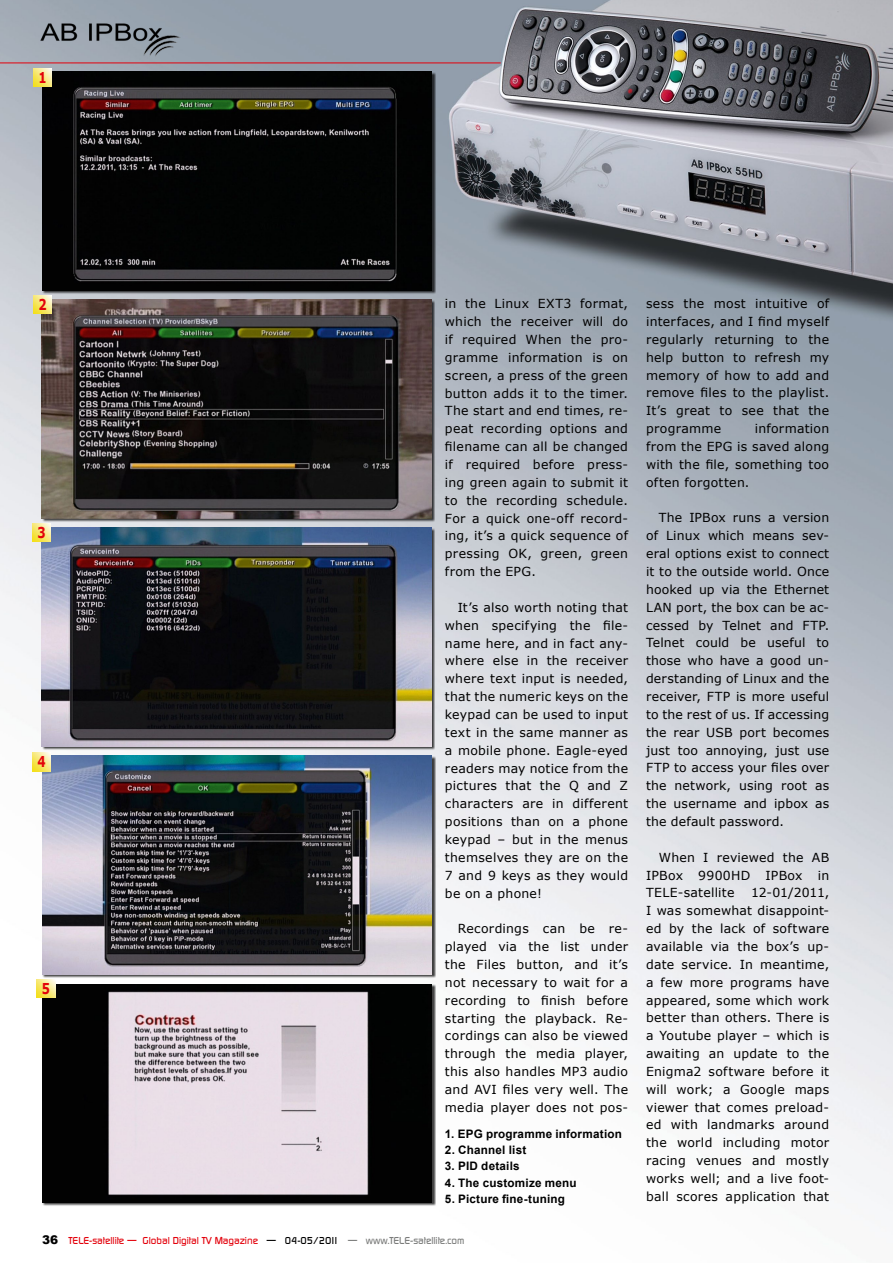
<style>
.page{position:relative;width:893px;height:1263px;background:#fff}
.page>*{position:absolute;margin:0;border:0;box-sizing:border-box;transform-origin:0 0}
.t1{font:700 15px "Verdana";color:#e3020a;scale:.77 1}
.t2{font:12.45px/17.9px "Verdana";letter-spacing:.02em;color:#000;text-align:justify}
.t3{font:700 11.7px "Arial";letter-spacing:.02em;color:#000}
.t4{font:500 9.75px "Digital";color:#e3000b}
.s1{font-family:"Arial";font-weight:900;font-size:12px;color:#000}
.s2{color:#000}
.s3{color:#7a7b7a}
</style>
<div class="page">
<img style="left:0;top:0;width:893px;height:1205px">
<hr style="left:0;top:63px;width:501px;height:1px;background:#e3000b">
<div style="left:43px;top:72px;width:393px;height:222px;background:#000;opacity:.75"></div>
<img style="left:43px;top:72px;width:389px;height:218px">
<div style="left:42px;top:300px;width:393px;height:222px;background:#000;opacity:.75"></div>
<img style="left:42px;top:300px;width:389px;height:218px">
<div style="left:42px;top:528px;width:393px;height:222px;background:#000;opacity:.75"></div>
<img style="left:42px;top:528px;width:389px;height:218px">
<div style="left:43px;top:756px;width:393px;height:222px;background:#000;opacity:.75"></div>
<img style="left:43px;top:756px;width:389px;height:218px">
<div style="left:43px;top:984px;width:393px;height:222px;background:#000;opacity:.75"></div>
<img style="left:43px;top:984px;width:389px;height:218px">
<svg style="left:33px;top:68px;width:19px;height:19px"></svg>
<svg style="left:33px;top:295px;width:19px;height:19px"></svg>
<svg style="left:33px;top:523px;width:18px;height:19px"></svg>
<svg style="left:33px;top:753px;width:18px;height:18px"></svg>
<svg style="left:37px;top:979px;width:18px;height:19px"></svg>
<img style="left:33px;top:13px;width:153px;height:48px">
<p class="t1" style="left:38px;top:67px;width:12px">1</p>
<p class="t1" style="left:38px;top:294px;width:12px">2</p>
<p class="t1" style="left:38px;top:522px;width:12px">3</p>
<p class="t1" style="left:38px;top:751px;width:12px">4</p>
<p class="t1" style="left:42px;top:978px;width:12px">5</p>
<p class="t2" style="left:445px;top:295px;width:185px">in the Linux EXT3 format, which the receiver will do if required When the pro&shy;gramme information is on screen, a press of the green button adds it to the timer.<br>The start and end times, re&shy;peat recording options and filename can all be changed if required before press&shy;ing green again to submit it to the recording schedule.<br>For a quick one-off record&shy;ing, it’s a quick sequence of pressing OK, green, green from the EPG.</p>
<p class="t2" style="left:445px;top:598px;width:185px;text-indent:13px">It’s also worth noting that when specifying the file&shy;name here, and in fact any&shy;where else in the receiver where text input is needed, that the numeric keys on the keypad can be used to input text in the same manner as a mobile phone. Eagle-eyed readers may notice from the pictures that the Q and Z characters are in different positions than on a phone keypad – but in the menus themselves they are on the 7 and 9 keys as they would be on a phone!</p>
<p class="t2" style="left:445px;top:920px;width:185px;text-indent:13px">Recordings can be re&shy;played via the list under the Files button, and it’s not necessary to wait for a recording to finish before starting the playback. Re&shy;cordings can also be viewed through the media player, this also handles MP3 audio and AVI files very well. The media player does not pos-</p>
<p class="t3" style="left:445px;top:1126px;width:179px">1. EPG programme information</p>
<p class="t3" style="left:445px;top:1142px;width:83px">2. Channel list</p>
<p class="t3" style="left:445px;top:1158px;width:76px">3. PID details</p>
<p class="t3" style="left:445px;top:1174px;width:133px">4. The customize menu</p>
<p class="t3" style="left:445px;top:1191px;width:121px">5. Picture fine-tuning</p>
<p class="t4" style="left:42px;top:1235px;width:424px"><span class="s1">36</span> TELE-satellite — Global Digital TV Magazine <span class="s2">— 04-05/2011</span> <span class="s3">— www.TELE-satellite.com</span></p>
<p class="t2" style="left:646px;top:294px;width:185px">sess the most intuitive of interfaces, and I find myself regularly returning to the help button to refresh my memory of how to add and remove files to the playlist.<br>It’s great to see that the programme</p>
<p class="t2" style="left:646px;top:419px;width:185px;text-indent:109px">information from the EPG is saved along with the file, something too often forgotten.</p>
<p class="t2" style="left:646px;top:509px;width:185px;text-indent:13px">The IPBox runs a version of Linux which means sev&shy;eral options exist to connect it to the outside world. Once hooked up via the Ethernet LAN port, the box can be ac&shy;cessed by Telnet and FTP.<br>Telnet could be useful to those who have a good un&shy;derstanding of Linux and the receiver, FTP is more useful to the rest of us. If accessing the rear USB port becomes just too annoying, just use FTP to access your files over the network, using root as the username and ipbox as the default password.</p>
<p class="t2" style="left:646px;top:848px;width:185px;text-indent:13px">When I reviewed the AB IPBox 9900HD IPBox in TELE-satellite</p>
<p class="t2" style="left:646px;top:884px;width:185px;text-indent:105px">12-01/2011, I was somewhat disappoint&shy;ed by the lack of software available via the box’s up&shy;date service. In meantime, a few more programs have appeared, some which work better than others. There is a Youtube player – which is awaiting an update to the Enigma2 software before it will work; a Google maps viewer that comes preload&shy;ed with landmarks around the world including motor racing venues and mostly works well; and a live foot&shy;ball scores application that</p>
</div>
